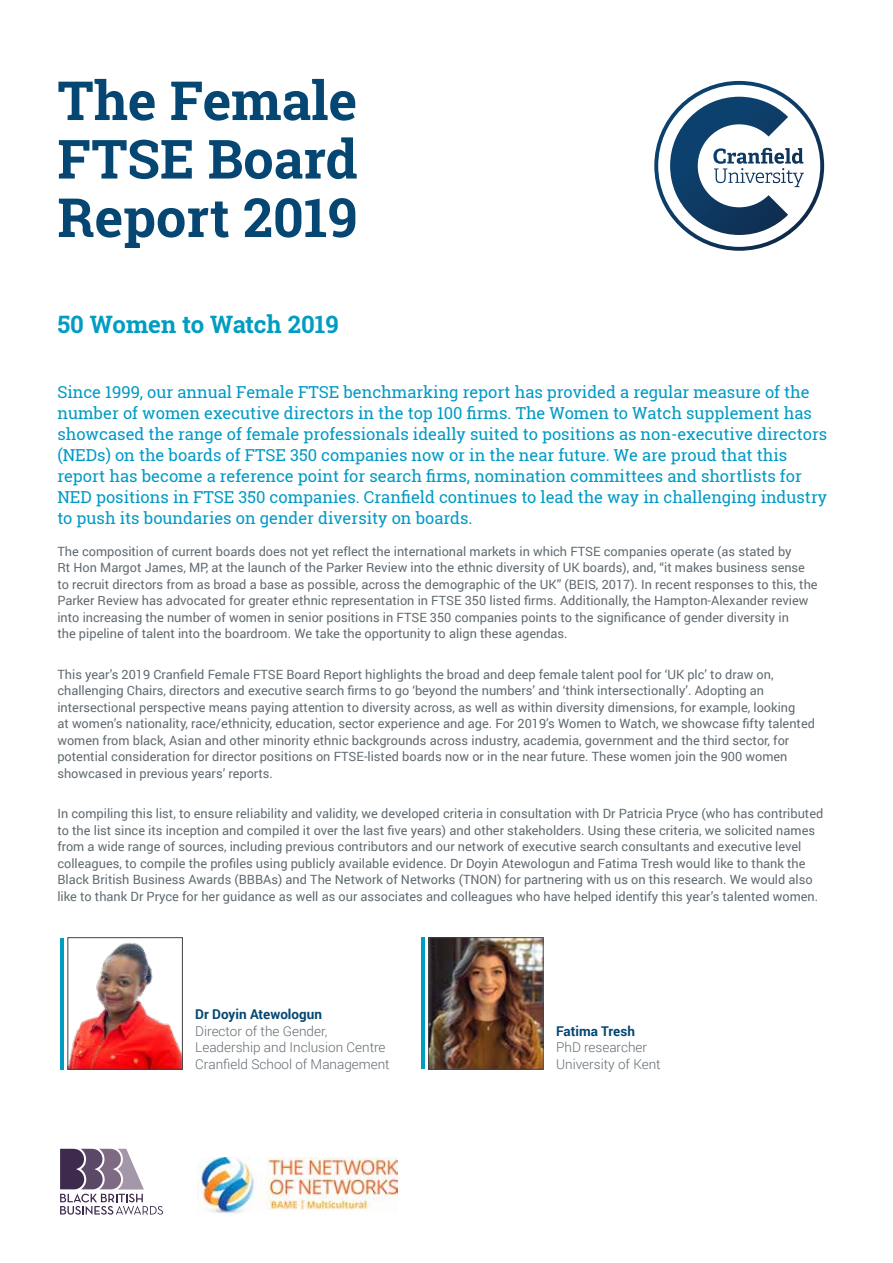
<style>
.page{position:relative;width:893px;height:1263px;background:#fff}
.page>*{position:absolute;margin:0;border:0;box-sizing:border-box;transform-origin:0 0}
.t1{font:700 54px/58.5px "Roboto Slab";color:#054772;text-align:justify}
.t2{font:700 24px "Roboto Slab";color:#009dc3}
.t3{font:16.5px/21px "Roboto Slab";color:#009ac4}
.t4{font:300 13.5px/16.5px "Roboto";color:#616b71}
.t5{font:700 13.5px "Roboto";color:#054772}
.t6{font:12.75px/16.5px "Roboto";color:#616b71}
</style>
<div class="page">
<svg style="left:654px;top:81px;width:170px;height:170px"></svg>
<img style="left:198px;top:1158px;width:199px;height:56px">
<svg style="left:60px;top:1149px;width:103px;height:66px"></svg>
<img style="left:70px;top:942px;width:111px;height:125px">
<div style="left:68px;top:937px;width:115px;height:132px;border:1px solid #424242"></div>
<img style="left:430px;top:939px;width:111px;height:128px">
<div style="left:428px;top:937px;width:115px;height:132px;border:1px solid #424242"></div>
<hr style="left:60px;top:938px;width:3px;height:131px;background:#009dc3">
<hr style="left:421px;top:937px;width:3px;height:132px;background:#009dc3">
<h1 class="t1" style="left:57px;top:71px;width:302px">The Female FTSE Board Report 2019</h1>
<h2 class="t2" style="left:57px;top:308px;width:283px">50 Women to Watch 2019</h2>
<p class="t3" style="left:57px;top:381px;width:771px">Since 1999, our annual Female FTSE benchmarking report has provided a regular measure of the number of women executive directors in the top 100 firms. The Women to Watch supplement has showcased the range of female professionals ideally suited to positions as non-executive directors (NEDs) on the boards of FTSE 350 companies now or in the near future. We are proud that this report has become a reference point for search firms, nomination committees and shortlists for NED positions in FTSE 350 companies. Cranfield continues to lead the way in challenging industry to push its boundaries on gender diversity on boards.</p>
<p class="t6" style="left:57px;top:542px;width:762px">The composition of current boards does not yet reflect the international markets in which FTSE companies operate (as stated by<br>Rt Hon Margot James, MP, at the launch of the Parker Review into the ethnic diversity of UK boards), and, “it makes business sense to recruit directors from as broad a base as possible, across the demographic of the UK” (BEIS, 2017). In recent responses to this, the Parker Review has advocated for greater ethnic representation in FTSE 350 listed firms. Additionally, the Hampton-Alexander review into increasing the number of women in senior positions in FTSE 350 companies points to the significance of gender diversity in<br>the pipeline of talent into the boardroom. We take the opportunity to align these agendas.</p>
<p class="t6" style="left:57px;top:665px;width:759px">This year’s 2019 Cranfield Female FTSE Board Report highlights the broad and deep female talent pool for ‘UK plc’ to draw on, challenging Chairs, directors and executive search firms to go ‘beyond the numbers’ and ‘think intersectionally’. Adopting an intersectional perspective means paying attention to diversity across, as well as within diversity dimensions, for example, looking<br>at women’s nationality, race/ethnicity, education, sector experience and age. For 2019’s Women to Watch, we showcase fifty talented women from black, Asian and other minority ethnic backgrounds across industry, academia, government and the third sector, for potential consideration for director positions on FTSE-listed boards now or in the near future. These women join the 900 women showcased in previous years’ reports.</p>
<p class="t6" style="left:57px;top:805px;width:767px">In compiling this list, to ensure reliability and validity, we developed criteria in consultation with Dr Patricia Pryce (who has contributed to the list since its inception and compiled it over the last five years) and other stakeholders. Using these criteria, we solicited names from a wide range of sources, including previous contributors and our network of executive search consultants and executive level colleagues, to compile the profiles using publicly available evidence. Dr Doyin Atewologun and Fatima Tresh would like to thank the Black British Business Awards (BBBAs) and The Network of Networks (TNON) for partnering with us on this research. We would also like to thank Dr Pryce for her guidance as well as our associates and colleagues who have helped identify this year’s talented women.</p>
<p class="t5" style="left:195px;top:1005px;width:128px">Dr Doyin Atewologun</p>
<p class="t4" style="left:195px;top:1022px;width:196px">Director of the Gender,<br>Leadership and Inclusion Centre<br>Cranfield School of Management</p>
<p class="t5" style="left:556px;top:1021px;width:80px">Fatima Tresh</p>
<p class="t4" style="left:556px;top:1039px;width:106px">PhD researcher<br>University of Kent</p>
</div>
